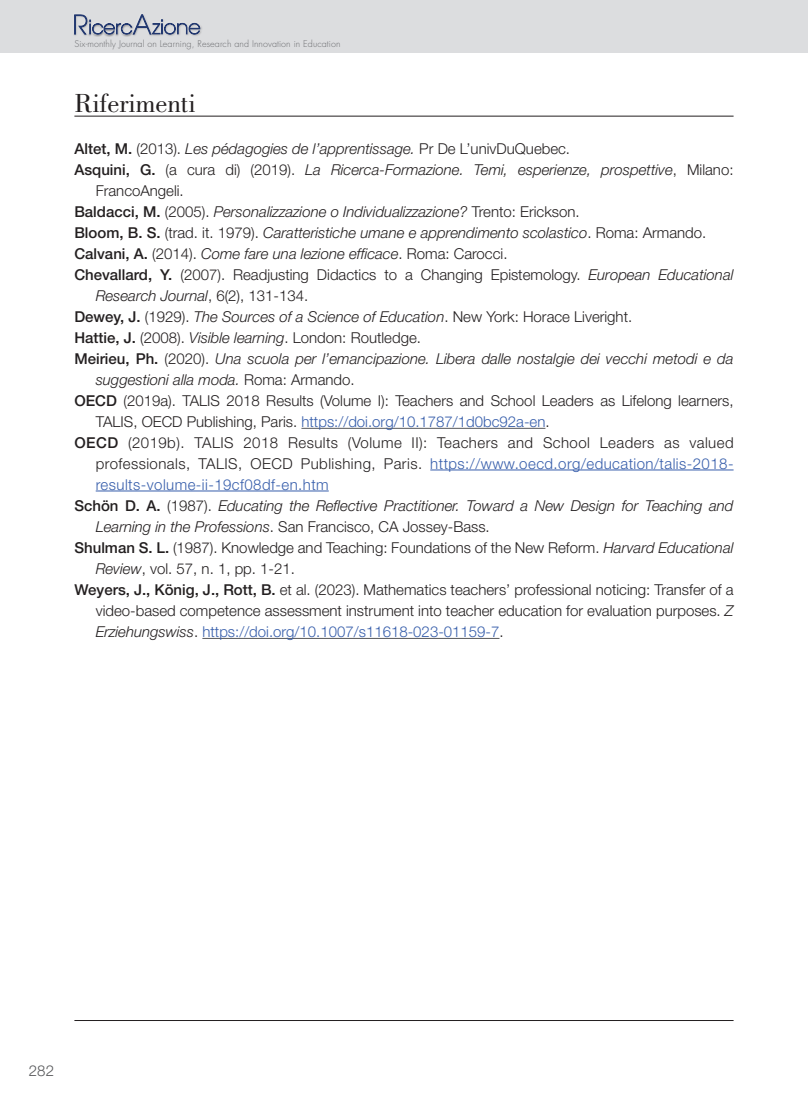
<style>
.page{position:relative;width:808px;height:1106px;background:#fff}
.page>*{position:absolute;margin:0;border:0;box-sizing:border-box;transform-origin:0 0}
.t1{font:27px "Bodoni";color:#231f20}
.t2{font:300 15px "Helvetica Neue LT Std";color:#231f20}
.t3{font:italic 300 15px "Helvetica Neue LT Std";color:#231f20}
.t4{font:300 15px "Helvetica Neue LT Std";color:#375eab}
.t5{font:300 15px "Helvetica Neue LT Std";letter-spacing:.03em;color:#375eab}
.t6{font:300 15px "Helvetica Neue LT Std";letter-spacing:.03em;color:#231f20}
.t7{font:300 15px "Helvetica Neue LT Std";color:#57585a}
.t8{font:300 9px "Futura";letter-spacing:.01em;color:#6c6d70}
.s1{font-weight:500;font-style:normal}
.s2{font-style:normal}
.s3{font-weight:500}
.s4{font-style:italic}
.s5{color:#231f20}
.s6{font-style:italic;color:#231f20}
</style>
<div class="page">
<div style="left:0;top:0;width:808px;height:53px;background:#dcdddf"></div>
<div style="left:72px;top:14px;width:18px;height:23px;background:#231f20;opacity:.3"></div>
<div style="left:87px;top:18px;width:48px;height:19px;background:#231f20;opacity:.5"></div>
<div style="left:131px;top:14px;width:23px;height:23px;background:#231f20;opacity:.3"></div>
<div style="left:150px;top:18px;width:53px;height:19px;background:#231f20;opacity:.3"></div>
<svg style="left:74px;top:14px;width:126px;height:21px"></svg>
<hr style="left:74px;top:1020px;width:659px;height:1px;background:#231f20">
<hr style="left:74px;top:116px;width:659px;height:1px;background:#231f20">
<hr style="left:301px;top:428px;width:244px;height:1px;background:#57585a">
<hr style="left:430px;top:469px;width:303px;height:1px;background:#375eab">
<hr style="left:96px;top:490px;width:233px;height:1px;background:#375eab">
<hr style="left:202px;top:638px;width:297px;height:1px;background:#57585a">
<p class="t8" style="left:74px;top:38px;width:268px">Six-monthly Journal on Learning, Research and Innovation in Education</p>
<h1 class="t1" style="left:74px;top:88px;width:123px">Riferimenti</h1>
<p class="t3" style="left:74px;top:139px;width:497px"><span class="s1">Altet, M.</span> <span class="s2">(2013).</span> Les pédagogies de l’apprentissage. <span class="s2">Pr De L’univDuQuebec.</span></p>
<p class="t3" style="left:74px;top:160px;width:661px"><span class="s1">Asquini, G.</span> <span class="s2">(a cura di) (2019).</span> La Ricerca-Formazione. Temi, esperienze, prospettive<span class="s2">, Milano:</span></p>
<p class="t2" style="left:96px;top:181px;width:90px">FrancoAngeli.</p>
<p class="t3" style="left:74px;top:202px;width:507px"><span class="s1">Baldacci, M.</span> <span class="s2">(2005).</span> Personalizzazione o Individualizzazione? <span class="s2">Trento: Erickson.</span></p>
<p class="t3" style="left:74px;top:223px;width:633px"><span class="s1">Bloom, B. S.</span> <span class="s2">(trad. it. 1979).</span> Caratteristiche umane e apprendimento scolastico<span class="s2">. Roma: Armando.</span></p>
<p class="t3" style="left:74px;top:244px;width:435px"><span class="s1">Calvani, A.</span> <span class="s2">(2014).</span> Come fare una lezione efficace<span class="s2">. Roma: Carocci.</span></p>
<p class="t2" style="left:74px;top:265px;width:661px"><span class="s3">Chevallard, Y.</span> (2007). Readjusting Didactics to a Changing Epistemology. <span class="s4">European Educational</span></p>
<p class="t3" style="left:96px;top:286px;width:214px">Research Journal<span class="s2">, 6(2), 131-134.</span></p>
<p class="t2" style="left:74px;top:307px;width:559px"><span class="s3">Dewey, J.</span> (1929). <span class="s4">The Sources of a Science of Education</span>. New York: Horace Liveright.</p>
<p class="t2" style="left:74px;top:328px;width:348px"><span class="s3">Hattie, J.</span> (2008). <span class="s4">Visible learning</span>. London: Routledge.</p>
<p class="t3" style="left:74px;top:349px;width:661px"><span class="s1">Meirieu, Ph.</span> <span class="s2">(2020).</span> Una scuola per l’emancipazione. Libera dalle nostalgie dei vecchi metodi e da</p>
<p class="t3" style="left:96px;top:370px;width:260px">suggestioni alla moda. <span class="s2">Roma: Armando.</span></p>
<p class="t2" style="left:74px;top:391px;width:661px"><span class="s3">OECD</span> (2019a). TALIS 2018 Results (Volume I): Teachers and School Leaders as Lifelong learners,</p>
<p class="t4" style="left:96px;top:412px;width:455px"><span class="s5">TALIS, OECD Publishing, Paris.</span> https://doi.org/10.1787/1d0bc92a-en<span class="s5">.</span></p>
<p class="t6" style="left:74px;top:433px;width:661px"><span class="s3">OECD</span> (2019b). TALIS 2018 Results (Volume II): Teachers and School Leaders as valued</p>
<p class="t5" style="left:96px;top:454px;width:639px"><span class="s5">professionals, TALIS, OECD Publishing, Paris.</span> https://www.oecd.org/education/talis-2018-</p>
<p class="t5" style="left:96px;top:475px;width:235px">results-volume-ii-19cf08df-en.htm</p>
<p class="t3" style="left:74px;top:496px;width:661px"><span class="s1">Schön D. A.</span> <span class="s2">(1987).</span> Educating the Reflective Practitioner. Toward a New Design for Teaching and</p>
<p class="t2" style="left:96px;top:517px;width:395px"><span class="s4">Learning in the Professions</span>. San Francisco, CA Jossey-Bass.</p>
<p class="t2" style="left:74px;top:538px;width:661px"><span class="s3">Shulman S. L.</span> (1987). Knowledge and Teaching: Foundations of the New Reform. <span class="s4">Harvard Educational</span></p>
<p class="t2" style="left:96px;top:559px;width:201px"><span class="s4">Review</span>, vol. 57, n. 1, pp. 1-21.</p>
<p class="t2" style="left:74px;top:580px;width:661px"><span class="s3">Weyers, J., König, J., Rott, B.</span> et al. (2023). Mathematics teachers’ professional noticing: Transfer of a</p>
<p class="t2" style="left:96px;top:601px;width:639px">video-based competence assessment instrument into teacher education for evaluation purposes. <span class="s4">Z</span></p>
<p class="t4" style="left:96px;top:622px;width:409px"><span class="s6">Erziehungswiss</span><span class="s5">.</span> https://doi.org/10.1007/s11618-023-01159-7<span class="s5">.</span></p>
<p class="t7" style="left:29px;top:1061px;width:27px">282</p>
</div>
